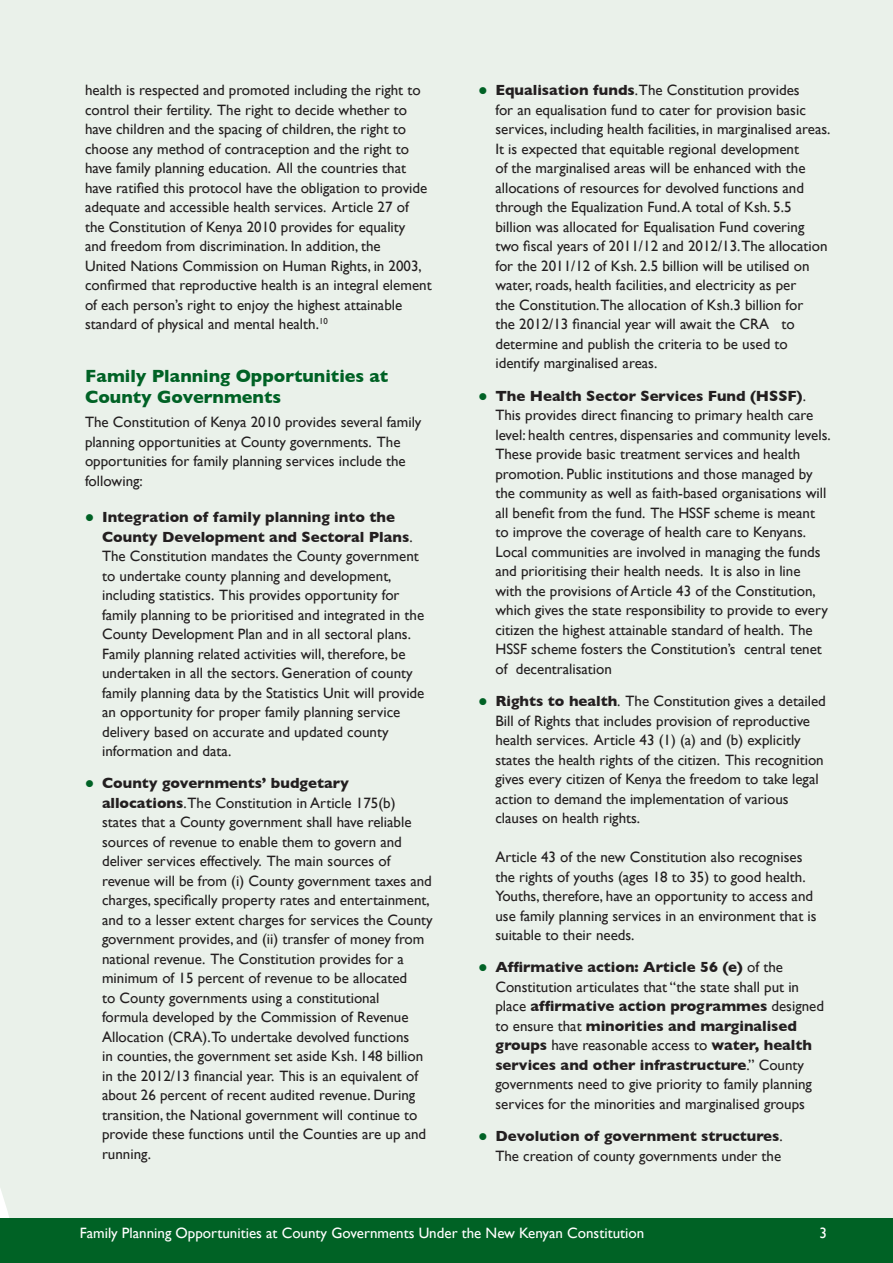
<style>
.page{position:relative;width:893px;height:1263px;background:#eaf1ea}
.page>*{position:absolute;margin:0;border:0;box-sizing:border-box;transform-origin:0 0}
.t1{font:700 18px/21px "Gill Sans";color:#006225}
.t2{font:15px/19.5px "Gill Sans";color:#231f20}
.t3{font:15px "Gill Sans";color:#fff}
.s1{color:#006225}
.s2{font-weight:700}
</style>
<div class="page">
<svg style="left:0;top:1189px;width:9px;height:29px"></svg>
<div style="left:0;top:1218px;width:893px;height:45px;background:#006225"></div>
<p class="t2" style="left:85px;top:81px;width:348px">health is respected and promoted including the right to control their fertility. The right to decide whether to have children and the spacing of children, the right to choose any method of contraception and the right to have family planning education. All the countries that have ratified this protocol have the obligation to provide adequate and accessible health services. Article 27 of the Constitution of Kenya 2010 provides for equality<br>and freedom from discrimination. In addition, the<br>United Nations Commission on Human Rights, in 2003, confirmed that reproductive health is an integral element of each person’s right to enjoy the highest attainable standard of physical and mental health.<sup>10</sup></p>
<p class="t1" style="left:85px;top:366px;width:305px">Family Planning Opportunities at<br>County Governments</p>
<p class="t2" style="left:85px;top:412px;width:338px">The Constitution of Kenya 2010 provides several family planning opportunities at County governments. The opportunities for family planning services include the following:</p>
<p class="t2" style="left:102px;top:507px;width:324px;text-indent:-17px"><span class="s1">●</span> <span class="s2">Integration of family planning into the County Development and Sectoral Plans</span>.<br>The Constitution mandates the County government to undertake county planning and development, including statistics. This provides opportunity for family planning to be prioritised and integrated in the County Development Plan and in all sectoral plans.<br>Family planning related activities will, therefore, be undertaken in all the sectors. Generation of county family planning data by the Statistics Unit will provide an opportunity for proper family planning service delivery based on accurate and updated county information and data.</p>
<p class="t2" style="left:102px;top:773px;width:332px;text-indent:-17px"><span class="s1">●</span> <span class="s2">County governments’ budgetary allocations</span>.The Constitution in Article 175(b) states that a County government shall have reliable sources of revenue to enable them to govern and deliver services effectively. The main sources of revenue will be from (i) County government taxes and charges, specifically property rates and entertainment, and to a lesser extent charges for services the County government provides, and (ii) transfer of money from national revenue. The Constitution provides for a minimum of 15 percent of revenue to be allocated<br>to County governments using a constitutional<br>formula developed by the Commission of Revenue Allocation (CRA).To undertake devolved functions<br>in counties, the government set aside Ksh. 148 billion in the 2012/13 financial year. This is an equivalent of about 26 percent of recent audited revenue. During transition, the National government will continue to provide these functions until the Counties are up and running.</p>
<p class="t2" style="left:495px;top:81px;width:337px;text-indent:-17px"><span class="s1">●</span> <span class="s2">Equalisation funds</span>.The Constitution provides<br>for an equalisation fund to cater for provision basic services, including health facilities, in marginalised areas.<br>It is expected that equitable regional development<br>of the marginalised areas will be enhanced with the allocations of resources for devolved functions and through the Equalization Fund. A total of Ksh. 5.5 billion was allocated for Equalisation Fund covering two fiscal years of 2011/12 and 2012/13.The allocation for the 2011/12 of Ksh. 2.5 billion will be utilised on water, roads, health facilities, and electricity as per<br>the Constitution.The allocation of Ksh.3 billion for<br>the 2012/13 financial year will await the CRA to determine and publish the criteria to be used to identify marginalised areas.</p>
<p class="t2" style="left:495px;top:386px;width:337px;text-indent:-17px"><span class="s1">●</span> <span class="s2">The Health Sector Services Fund (HSSF)</span>.<br>This provides direct financing to primary health care level: health centres, dispensaries and community levels.<br>These provide basic treatment services and health promotion. Public institutions and those managed by the community as well as faith-based organisations will all benefit from the fund. The HSSF scheme is meant to improve the coverage of health care to Kenyans.<br>Local communities are involved in managing the funds and prioritising their health needs. It is also in line with the provisions of Article 43 of the Constitution, which gives the state responsibility to provide to every citizen the highest attainable standard of health. The HSSF scheme fosters the Constitution’s central tenet of decentralisation</p>
<p class="t2" style="left:495px;top:691px;width:332px;text-indent:-17px"><span class="s1">●</span> <span class="s2">Rights to health</span>. The Constitution gives a detailed Bill of Rights that includes provision of reproductive health services. Article 43 (1) (a) and (b) explicitly states the health rights of the citizen. This recognition gives every citizen of Kenya the freedom to take legal action to demand the implementation of various clauses on health rights.</p>
<p class="t2" style="left:495px;top:847px;width:323px">Article 43 of the new Constitution also recognises the rights of youths (ages 18 to 35) to good health.<br>Youths, therefore, have an opportunity to access and use family planning services in an environment that is suitable to their needs.</p>
<p class="t2" style="left:495px;top:957px;width:330px;text-indent:-17px"><span class="s1">●</span> <span class="s2">Affirmative action: Article 56 (e)</span> of the Constitution articulates that “the state shall put in place <span class="s2">affirmative action programmes</span> designed to ensure that <span class="s2">minorities and marginalised groups</span> have reasonable access to <span class="s2">water, health services and other infrastructure</span>.” County governments need to give priority to family planning services for the minorities and marginalised groups</p>
<p class="t2" style="left:478px;top:1126px;width:306px;text-align:right"><span class="s1">●</span> <span class="s2">Devolution of government structures</span>.<br>The creation of county governments under the</p>
<p class="t3" style="left:80px;top:1224px;width:566px">Family Planning Opportunities at County Governments Under the New Kenyan Constitution</p>
<p class="t3" style="left:819px;top:1224px;width:9px">3</p>
</div>
